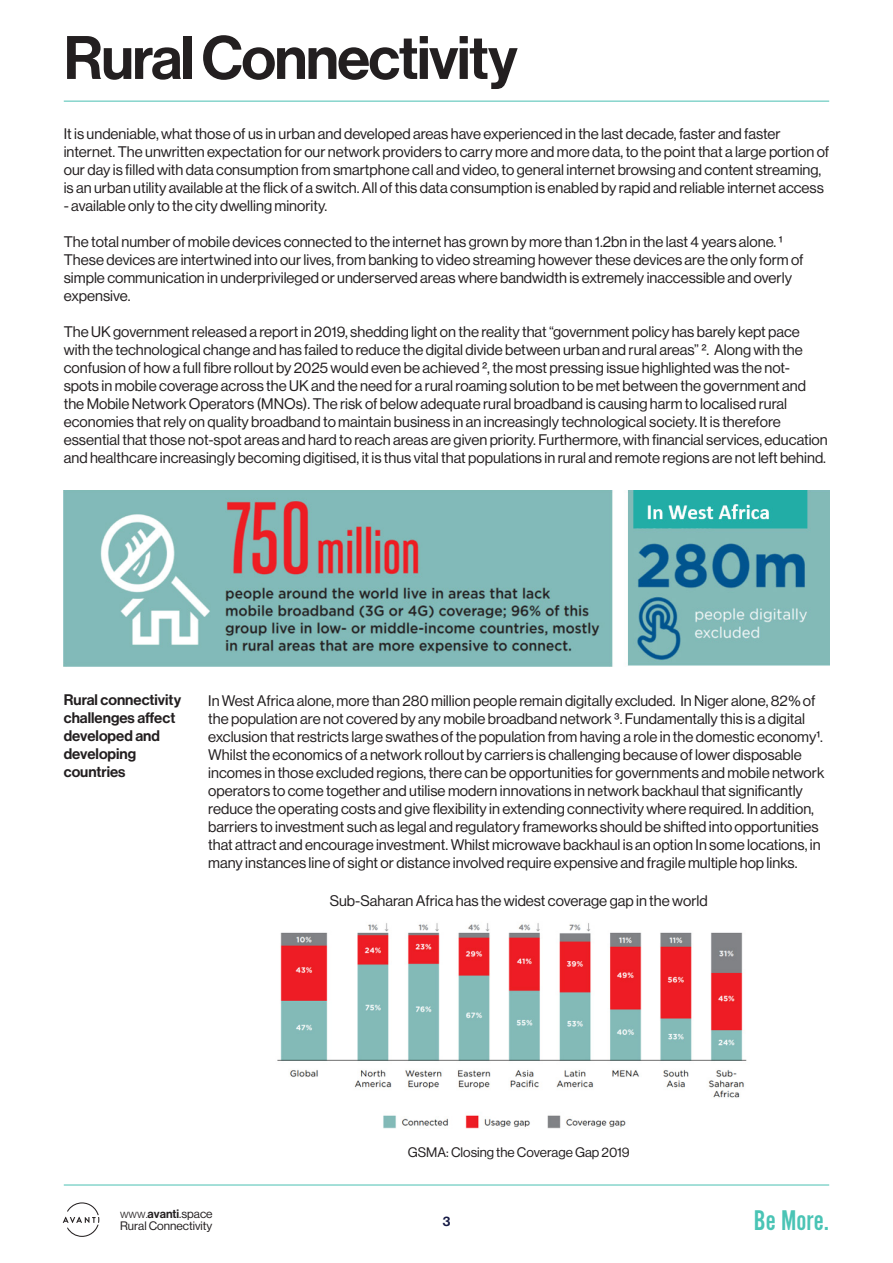
<style>
.page{position:relative;width:893px;height:1263px;background:#fff}
.page>*{position:absolute;margin:0;border:0;box-sizing:border-box;transform-origin:0 0}
.t1{font:60px "N Haas Grotesk DS Pro 65 Md";letter-spacing:-.025em;color:#231f20}
.t2{font:29.55px "Alternate Got No 2 D";color:#4ac4b5}
.t3{font:15px/18px "N Haas Grotesk DS Pro 55 Rg";color:#231f20}
.t4{font:15px/18px "N Haas Grotesk DS Pro 65 Md";color:#231f20}
.t5{font:13.5px "N Haas Grotesk DS Pro 55 Rg";color:#231f20}
.t6{font:13.5px "N Haas Grotesk DS Pro 65 Md";color:#151944}
.t7{font:12px "N Haas Grotesk DS Pro 55 Rg";color:#231f20}
.t8{font:12px "N Haas Grotesk DS Pro 65 Md";color:#231f20}
.s1{font-family:"N Haas Grotesk DS Pro 45 Lt"}
.s2{font-family:"N Haas Grotesk DS Pro 55 Rg"}
</style>
<div class="page">
<svg style="left:63px;top:1202px;width:36px;height:35px"></svg>
<hr style="left:64px;top:1184px;width:765px;height:1px;background:#4bc0b2">
<hr style="left:64px;top:101px;width:765px;height:1px;background:#4bc0b2">
<img style="left:64px;top:490px;width:765px;height:176px">
<img style="left:277px;top:923px;width:470px;height:206px">
<h1 class="t1" style="left:64px;top:23px;width:455px">Rural Connectivity</h1>
<p class="t3" style="left:64px;top:124px;width:767px">It is undeniable, what those of us in urban and developed areas have experienced in the last decade, faster and faster internet. The unwritten expectation for our network providers to carry more and more data, to the point that a large portion of our day is filled with data consumption from smartphone call and video, to general internet browsing and content streaming, is an urban utility available at the flick of a switch. All of this data consumption is enabled by rapid and reliable internet access</p>
<p class="t3" style="left:64px;top:196px;width:265px">- available only to the city dwelling minority.</p>
<p class="t3" style="left:64px;top:232px;width:741px">The total number of mobile devices connected to the internet has grown by more than 1.2bn in the last 4 years alone. ¹<br>These devices are intertwined into our lives, from banking to video streaming however these devices are the only form of simple communication in underprivileged or underserved areas where bandwidth is extremely inaccessible and overly expensive.</p>
<p class="t3" style="left:64px;top:322px;width:765px">The UK government released a report in 2019, shedding light on the reality that “government policy has barely kept pace with the technological change and has failed to reduce the digital divide between urban and rural areas” ². Along with the confusion of how a full fibre rollout by 2025 would even be achieved ², the most pressing issue highlighted was the not&shy;spots in mobile coverage across the UK and the need for a rural roaming solution to be met between the government and the Mobile Network Operators (MNOs). The risk of below adequate rural broadband is causing harm to localised rural economies that rely on quality broadband to maintain business in an increasingly technological society. It is therefore essential that those not-spot areas and hard to reach areas are given priority. Furthermore, with financial services, education and healthcare increasingly becoming digitised, it is thus vital that populations in rural and remote regions are not left behind.</p>
<p class="t4" style="left:64px;top:691px;width:119px">Rural connectivity challenges affect developed and developing countries</p>
<p class="t3" style="left:208px;top:691px;width:618px">In West Africa alone, more than 280 million people remain digitally excluded. In Niger alone, 82% of the population are not covered by any mobile broadband network ³. Fundamentally this is a digital exclusion that restricts large swathes of the population from having a role in the domestic economy¹.<br>Whilst the economics of a network rollout by carriers is challenging because of lower disposable incomes in those excluded regions, there can be opportunities for governments and mobile network operators to come together and utilise modern innovations in network backhaul that significantly reduce the operating costs and give flexibility in extending connectivity where required. In addition, barriers to investment such as legal and regulatory frameworks should be shifted into opportunities that attract and encourage investment. Whilst microwave backhaul is an option In some locations, in many instances line of sight or distance involved require expensive and fragile multiple hop links.</p>
<p class="t3" style="left:330px;top:892px;width:379px">Sub-Saharan Africa has the widest coverage gap in the world</p>
<p class="t8" style="left:120px;top:1207px;width:94px"><span class="s1">www.</span>avanti<span class="s2">.space</span></p>
<p class="t7" style="left:120px;top:1219px;width:94px">Rural Connectivity</p>
<p class="t5" style="left:408px;top:1145px;width:223px">GSMA: Closing the Coverage Gap 2019</p>
<p class="t6" style="left:443px;top:1213px;width:9px">3</p>
<h2 class="t2" style="left:754px;top:1204px;width:77px">Be More.</h2>
</div>
